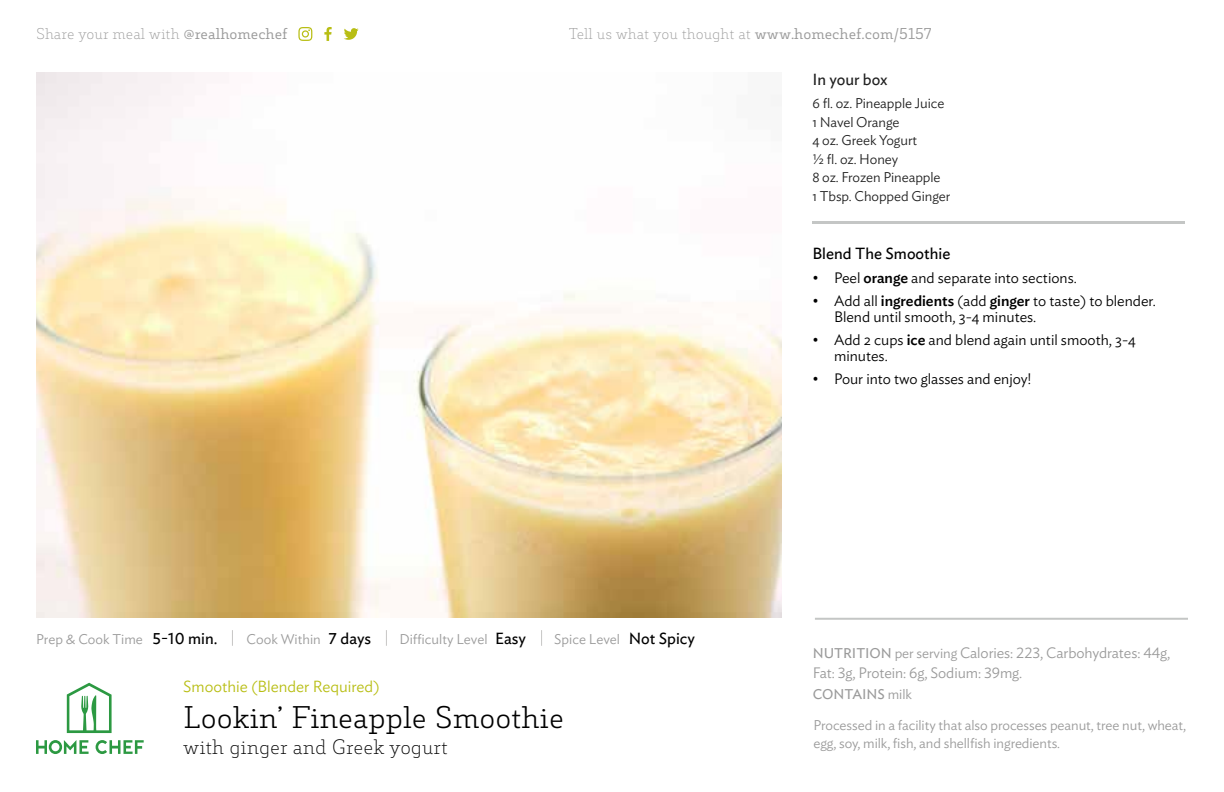
<style>
.page{position:relative;width:1224px;height:792px;background:#fff}
.page>*{position:absolute;margin:0;border:0;box-sizing:border-box;transform-origin:0 0}
.t1{font:300 30px "Decour";color:#000}
.t2{font:200 20px "Decour";color:#000}
.t3{font:300 16px "Ideal Sans";color:#b8be14}
.t4{font:16px "Ideal Sans";color:#000}
.t5{font:300 15px/16px "Ideal Sans";color:#000}
.t6{font:300 15px/20px "Ideal Sans";letter-spacing:-.005em;color:#9a9a9a}
.t7{font:200 15px "Decour";color:#9a9a9a}
.t8{font:300 14px/18px "Ideal Sans";letter-spacing:-.005em;color:#9a9a9a}
.t9{font:300 14px/18.6px "Ideal Sans";letter-spacing:-.005em;color:#000}
.t10{font:14px "Ideal Sans";letter-spacing:-.005em;color:#9a9a9a}
.s1{font-weight:400}
.s2{font-weight:400;font-size:16px;color:#000}
.s3{font-weight:500}
.s4{font-weight:400;font-size:14px}
.s5{font-size:14px}
.s6{font-weight:300}
</style>
<div class="page">
<img style="left:36px;top:72px;width:746px;height:546px">
<svg style="left:36px;top:740px;width:108px;height:14px"></svg>
<svg style="left:67px;top:683px;width:45px;height:50px"></svg>
<svg style="left:232px;top:630px;width:1px;height:16px"></svg>
<svg style="left:386px;top:630px;width:1px;height:16px"></svg>
<svg style="left:541px;top:630px;width:1px;height:16px"></svg>
<hr style="left:815px;top:618px;width:373px;height:2px;background:#c4c6c5">
<hr style="left:812px;top:222px;width:373px;height:2px;background:#c4c6c5">
<svg style="left:324px;top:27px;width:8px;height:14px"></svg>
<svg style="left:298px;top:27px;width:14px;height:14px"></svg>
<svg style="left:344px;top:28px;width:15px;height:12px"></svg>
<p class="t7" style="left:36px;top:25px;width:253px">Share your meal with <span class="s1">@realhomechef</span></p>
<p class="t7" style="left:569px;top:25px;width:364px">Tell us what you thought at <span class="s1">www.homechef.com/5157</span></p>
<p class="t4" style="left:812px;top:67px;width:77px">In your box</p>
<p class="t9" style="left:812px;top:93px;width:139px">6 fl. oz. Pineapple Juice<br>1 Navel Orange<br>4 oz. Greek Yogurt<br>½ fl. oz. Honey<br>8 oz. Frozen Pineapple<br>1 Tbsp. Chopped Ginger</p>
<p class="t8" style="left:36px;top:629px;width:183px">Prep &amp; Cook Time <span class="s2">5-10 min.</span></p>
<p class="t8" style="left:247px;top:629px;width:126px">Cook Within <span class="s2">7 days</span></p>
<p class="t8" style="left:400px;top:629px;width:128px">Difficulty Level <span class="s2">Easy</span></p>
<p class="t8" style="left:554px;top:629px;width:142px">Spice Level <span class="s2">Not Spicy</span></p>
<p class="t3" style="left:183px;top:674px;width:198px">Smoothie (Blender Required)</p>
<h1 class="t1" style="left:183px;top:699px;width:382px">Lookin’ Fineapple Smoothie</h1>
<h2 class="t2" style="left:183px;top:735px;width:266px">with ginger and Greek yogurt</h2>
<p class="t4" style="left:812px;top:242px;width:139px">Blend The Smoothie</p>
<p class="t5" style="left:812px;top:268px;width:266px">• Peel <span class="s3">orange</span> and separate into sections.</p>
<p class="t5" style="left:834px;top:291px;width:323px;text-indent:-22px">• Add all <span class="s3">ingredients</span> (add <span class="s3">ginger</span> to taste) to blender.<br>Blend until smooth, 3-4 minutes.</p>
<p class="t5" style="left:834px;top:331px;width:303px;text-indent:-22px">• Add 2 cups <span class="s3">ice</span> and blend again until smooth, 3-4 minutes.</p>
<p class="t5" style="left:812px;top:370px;width:220px">• Pour into two glasses and enjoy!</p>
<p class="t6" style="left:813px;top:641px;width:359px"><span class="s4">NUTRITION</span> <span class="s5">per serving</span> Calories: 223, Carbohydrates: 44g,<br>Fat: 3g, Protein: 6g, Sodium: 39mg.</p>
<p class="t10" style="left:813px;top:683px;width:101px">CONTAINS <span class="s6">milk</span></p>
<p class="t8" style="left:814px;top:715px;width:374px">Processed in a facility that also processes peanut, tree nut, wheat, egg, soy, milk, fish, and shellfish ingredients.</p>
</div>
